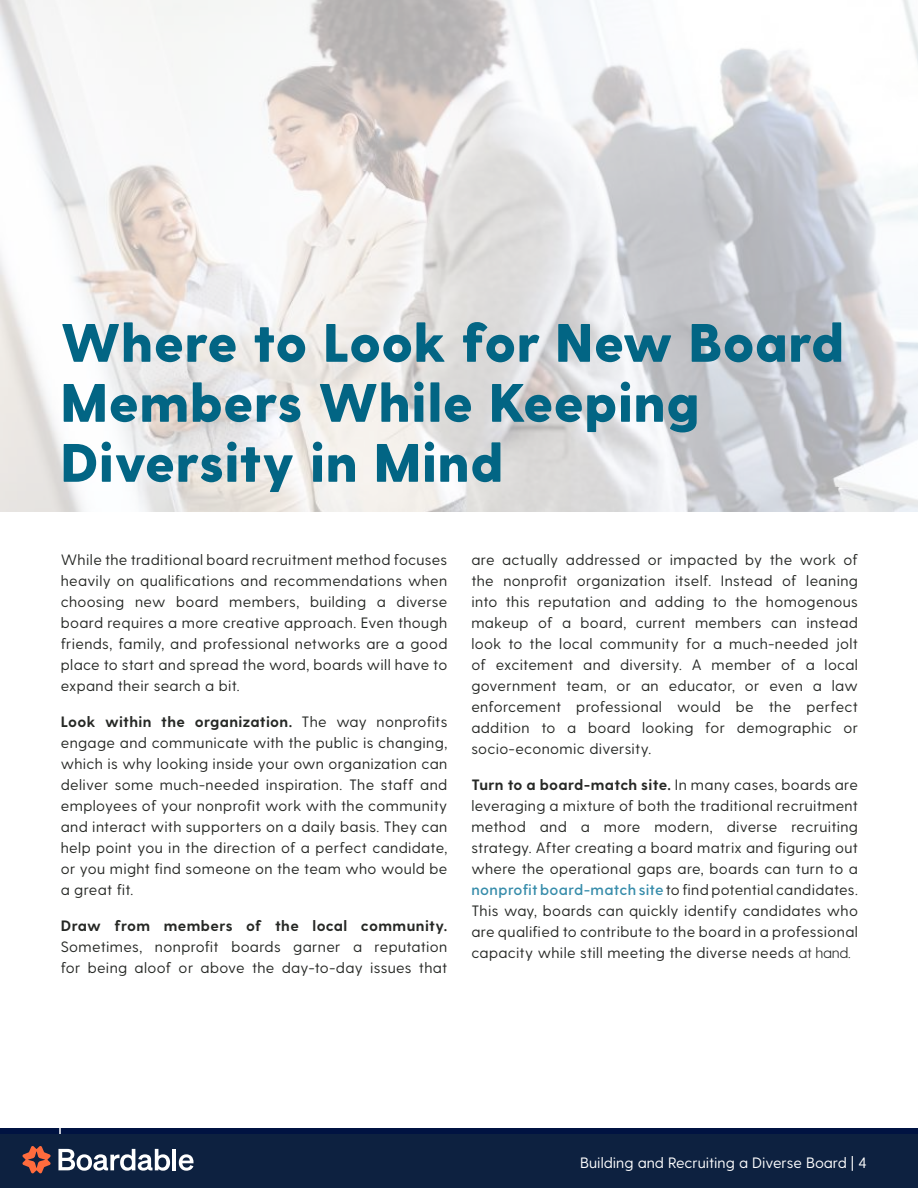
<style>
.page{position:relative;width:918px;height:1188px;background:#fff}
.page>*{position:absolute;margin:0;border:0;box-sizing:border-box;transform-origin:0 0}
.t1{font:800 54px/60px "Greycliff CF";color:#026584}
.t2{font:15px/21px "Greycliff CF";letter-spacing:.02em;color:#262825;text-align:justify}
.t3{font:15px "Greycliff CF";color:#fff}
.t4{font:700 15px "Greycliff CF";letter-spacing:.025em;color:#262825}
.s1{font-weight:700}
.s2{font-weight:600;color:#368caa}
.s3{font-weight:300}
</style>
<div class="page">
<div style="left:0;top:1134px;width:918px;height:54px;background:#0d2140"></div>
<svg style="left:58px;top:1149px;width:112px;height:22px"></svg>
<hr style="left:173px;top:1149px;width:3px;height:21px;background:#fff">
<svg style="left:179px;top:1154px;width:15px;height:17px"></svg>
<svg style="left:22px;top:1146px;width:29px;height:28px"></svg>
<div style="left:0;top:1128px;width:918px;height:6px;background:#001342"></div>
<svg style="left:59px;top:1128px;width:2px;height:6px"></svg>
<img style="left:1px;top:0;width:916px;height:512px">
<h1 class="t1" style="left:60px;top:316px;width:786px">Where to Look for New Board<br>Members While Keeping<br>Diversity in Mind</h1>
<p class="t2" style="left:61px;top:550px;width:388px">While the traditional board recruitment method focuses heavily on qualifications and recommendations when choosing new board members, building a diverse board requires a more creative approach. Even though friends, family, and professional networks are a good place to start and spread the word, boards will have to expand their search a bit.</p>
<p class="t2" style="left:61px;top:712px;width:388px"><span class="s1">Look within the organization.</span> The way nonprofits engage and communicate with the public is changing, which is why looking inside your own organization can deliver some much-needed inspiration. The staff and employees of your nonprofit work with the community and interact with supporters on a daily basis. They can help point you in the direction of a perfect candidate, or you might find someone on the team who would be a great fit.</p>
<p class="t4" style="left:61px;top:919px;width:388px">Draw from members of the local community.</p>
<p class="t2" style="left:61px;top:937px;width:388px">Sometimes, nonprofit boards garner a reputation for being aloof or above the day-to-day issues that</p>
<p class="t2" style="left:471px;top:550px;width:388px">are actually addressed or impacted by the work of the nonprofit organization itself. Instead of leaning into this reputation and adding to the homogenous makeup of a board, current members can instead look to the local community for a much-needed jolt of excitement and diversity. A member of a local government team, or an educator, or even a law enforcement professional would be the perfect addition to a board looking for demographic or socio-economic diversity.</p>
<p class="t2" style="left:471px;top:775px;width:388px"><span class="s1">Turn to a board-match site.</span> In many cases, boards are leveraging a mixture of both the traditional recruitment method and a more modern, diverse recruiting strategy. After creating a board matrix and figuring out where the operational gaps are, boards can turn to a <span class="s2">nonprofit board-match site</span>to find potential candidates.<br>This way, boards can quickly identify candidates who are qualified to contribute to the board in a professional capacity while still meeting the diverse needs <span class="s3">at hand.</span></p>
<p class="t3" style="left:580px;top:1156px;width:288px">Building and Recruiting a Diverse Board | 4</p>
</div>
